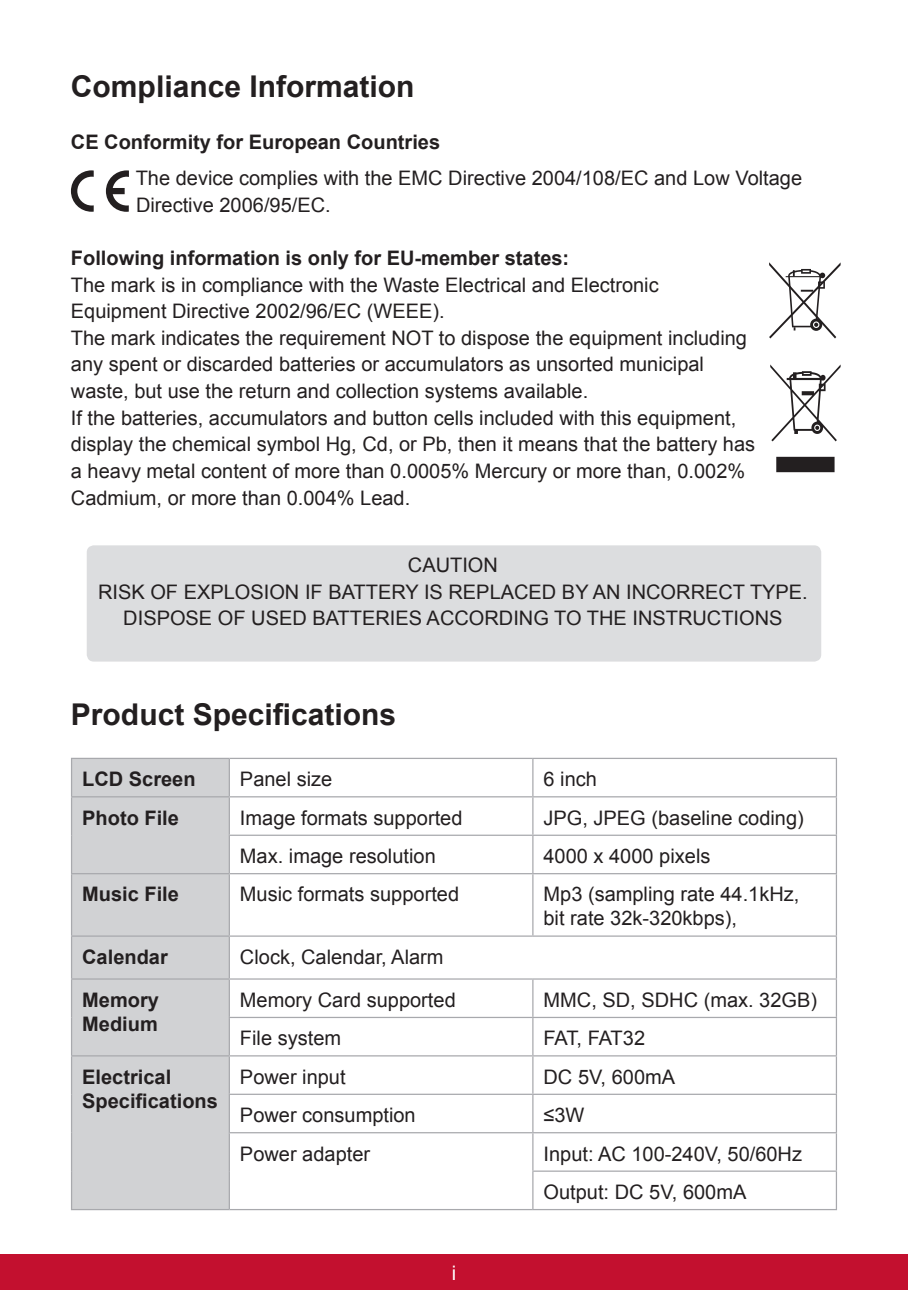
<style>
.page{position:relative;width:908px;height:1290px;background:#fff}
.page>*{position:absolute;margin:0;border:0;box-sizing:border-box;transform-origin:0 0}
.t1{font:700 30px "Arial";color:#231f20}
.t2{font:20px/26.5px "Arial";color:#231f20}
.t3{font:700 20px/24px "Arial";color:#231f20}
.t4{font:20px "Arial";letter-spacing:-.055em;color:#231f20}
.t5{font:20px "Arial";color:#fff}
</style>
<div class="page">
<div style="left:0;top:1254px;width:907px;height:36px;background:#c3102f"></div>
<div style="left:72px;top:759px;width:156px;height:450px;background:#d1d2d4"></div>
<hr style="left:71px;top:758px;width:158px;height:1px;background:#a8a9ad">
<hr style="left:71px;top:759px;width:1px;height:37px;background:#a8a9ad">
<hr style="left:229px;top:758px;width:303px;height:1px;background:#a8a9ad">
<hr style="left:228px;top:759px;width:2px;height:37px;background:#a8a9ad">
<hr style="left:532px;top:758px;width:304px;height:1px;background:#a8a9ad">
<hr style="left:532px;top:759px;width:1px;height:37px;background:#a8a9ad">
<hr style="left:835px;top:759px;width:1px;height:37px;background:#a8a9ad">
<hr style="left:71px;top:796px;width:158px;height:1px;background:#a8a9ad">
<hr style="left:71px;top:797px;width:1px;height:38px;background:#a8a9ad">
<hr style="left:229px;top:796px;width:303px;height:1px;background:#a8a9ad">
<hr style="left:228px;top:797px;width:2px;height:37px;background:#a8a9ad">
<hr style="left:532px;top:796px;width:304px;height:1px;background:#a8a9ad">
<hr style="left:532px;top:797px;width:1px;height:37px;background:#a8a9ad">
<hr style="left:835px;top:797px;width:1px;height:37px;background:#a8a9ad">
<hr style="left:71px;top:835px;width:1px;height:38px;background:#a8a9ad">
<hr style="left:228px;top:834px;width:304px;height:2px;background:#a8a9ad">
<hr style="left:228px;top:836px;width:2px;height:37px;background:#a8a9ad">
<hr style="left:532px;top:834px;width:304px;height:2px;background:#a8a9ad">
<hr style="left:532px;top:836px;width:1px;height:37px;background:#a8a9ad">
<hr style="left:835px;top:836px;width:1px;height:37px;background:#a8a9ad">
<hr style="left:71px;top:873px;width:158px;height:1px;background:#a8a9ad">
<hr style="left:71px;top:874px;width:1px;height:61px;background:#a8a9ad">
<hr style="left:229px;top:873px;width:303px;height:1px;background:#a8a9ad">
<hr style="left:228px;top:874px;width:2px;height:61px;background:#a8a9ad">
<hr style="left:532px;top:873px;width:304px;height:1px;background:#a8a9ad">
<hr style="left:532px;top:874px;width:1px;height:61px;background:#a8a9ad">
<hr style="left:835px;top:874px;width:1px;height:61px;background:#a8a9ad">
<hr style="left:71px;top:935px;width:158px;height:2px;background:#a8a9ad">
<hr style="left:71px;top:937px;width:1px;height:41px;background:#a8a9ad">
<hr style="left:229px;top:935px;width:303px;height:2px;background:#a8a9ad">
<hr style="left:228px;top:937px;width:2px;height:41px;background:#a8a9ad">
<hr style="left:532px;top:935px;width:304px;height:2px;background:#a8a9ad">
<hr style="left:835px;top:937px;width:1px;height:41px;background:#a8a9ad">
<hr style="left:71px;top:978px;width:158px;height:1px;background:#a8a9ad">
<hr style="left:71px;top:979px;width:1px;height:38px;background:#a8a9ad">
<hr style="left:229px;top:978px;width:303px;height:1px;background:#a8a9ad">
<hr style="left:228px;top:979px;width:2px;height:38px;background:#a8a9ad">
<hr style="left:532px;top:978px;width:304px;height:1px;background:#a8a9ad">
<hr style="left:532px;top:979px;width:1px;height:38px;background:#a8a9ad">
<hr style="left:835px;top:979px;width:1px;height:38px;background:#a8a9ad">
<hr style="left:71px;top:1017px;width:1px;height:38px;background:#a8a9ad">
<hr style="left:228px;top:1017px;width:304px;height:1px;background:#a8a9ad">
<hr style="left:228px;top:1018px;width:2px;height:37px;background:#a8a9ad">
<hr style="left:532px;top:1017px;width:304px;height:1px;background:#a8a9ad">
<hr style="left:532px;top:1018px;width:1px;height:37px;background:#a8a9ad">
<hr style="left:835px;top:1018px;width:1px;height:37px;background:#a8a9ad">
<hr style="left:71px;top:1055px;width:158px;height:1px;background:#a8a9ad">
<hr style="left:71px;top:1056px;width:1px;height:38px;background:#a8a9ad">
<hr style="left:229px;top:1055px;width:303px;height:1px;background:#a8a9ad">
<hr style="left:228px;top:1056px;width:2px;height:37px;background:#a8a9ad">
<hr style="left:532px;top:1055px;width:304px;height:1px;background:#a8a9ad">
<hr style="left:532px;top:1056px;width:1px;height:37px;background:#a8a9ad">
<hr style="left:835px;top:1056px;width:1px;height:37px;background:#a8a9ad">
<hr style="left:71px;top:1094px;width:1px;height:39px;background:#a8a9ad">
<hr style="left:228px;top:1093px;width:304px;height:2px;background:#a8a9ad">
<hr style="left:228px;top:1095px;width:2px;height:37px;background:#a8a9ad">
<hr style="left:532px;top:1093px;width:304px;height:2px;background:#a8a9ad">
<hr style="left:532px;top:1095px;width:1px;height:37px;background:#a8a9ad">
<hr style="left:835px;top:1095px;width:1px;height:37px;background:#a8a9ad">
<hr style="left:71px;top:1133px;width:1px;height:38px;background:#a8a9ad">
<hr style="left:228px;top:1132px;width:304px;height:1px;background:#a8a9ad">
<hr style="left:228px;top:1133px;width:2px;height:38px;background:#a8a9ad">
<hr style="left:532px;top:1132px;width:304px;height:1px;background:#a8a9ad">
<hr style="left:532px;top:1133px;width:1px;height:37px;background:#a8a9ad">
<hr style="left:835px;top:1133px;width:1px;height:37px;background:#a8a9ad">
<hr style="left:71px;top:1171px;width:1px;height:38px;background:#a8a9ad">
<hr style="left:228px;top:1171px;width:2px;height:38px;background:#a8a9ad">
<hr style="left:532px;top:1170px;width:304px;height:2px;background:#a8a9ad">
<hr style="left:532px;top:1172px;width:1px;height:37px;background:#a8a9ad">
<hr style="left:835px;top:1172px;width:1px;height:37px;background:#a8a9ad">
<hr style="left:71px;top:1209px;width:158px;height:1px;background:#a8a9ad">
<hr style="left:229px;top:1209px;width:303px;height:1px;background:#a8a9ad">
<hr style="left:532px;top:1209px;width:304px;height:1px;background:#a8a9ad">
<svg style="left:106px;top:170px;width:23px;height:42px"></svg>
<svg style="left:71px;top:170px;width:23px;height:42px"></svg>
<svg style="left:769px;top:262px;width:71px;height:76px"></svg>
<svg style="left:776px;top:457px;width:58px;height:15px"></svg>
<svg style="left:770px;top:364px;width:70px;height:77px"></svg>
<div style="left:87px;top:545px;width:733px;height:116px;background:#dcdddf;border-radius:7px"></div>
<h1 class="t1" style="left:71px;top:66px;width:345px">Compliance Information</h1>
<p class="t3" style="left:71px;top:131px;width:370px">CE Conformity for European Countries</p>
<p class="t2" style="left:136px;top:165px;width:667px">The device complies with the EMC Directive 2004/108/EC and Low Voltage<br>Directive 2006/95/EC.</p>
<p class="t3" style="left:71px;top:247px;width:499px">Following information is only for EU-member states:</p>
<p class="t2" style="left:71px;top:272px;width:685px">The mark is in compliance with the Waste Electrical and Electronic Equipment Directive 2002/96/EC (WEEE).<br>The mark indicates the requirement NOT to dispose the equipment including any spent or discarded batteries or accumulators as unsorted municipal waste, but use the return and collection systems available.<br>If the batteries, accumulators and button cells included with this equipment, display the chemical symbol Hg, Cd, or Pb, then it means that the battery has a heavy metal content of more than 0.0005% Mercury or more than, 0.002% Cadmium, or more than 0.004% Lead.</p>
<p class="t2" style="left:98px;top:552px;width:711px;text-align:center">CAUTION<br>RISK OF EXPLOSION IF BATTERY IS REPLACED BY AN INCORRECT TYPE.<br>DISPOSE OF USED BATTERIES ACCORDING TO THE INSTRUCTIONS</p>
<h1 class="t1" style="left:71px;top:695px;width:327px">Product Specifications</h1>
<p class="t3" style="left:82px;top:768px;width:115px">LCD Screen</p>
<p class="t2" style="left:240px;top:766px;width:94px">Panel size</p>
<p class="t2" style="left:543px;top:766px;width:55px">6 inch</p>
<p class="t3" style="left:82px;top:806px;width:98px">Photo File</p>
<p class="t2" style="left:240px;top:804px;width:224px">Image formats supported</p>
<p class="t2" style="left:543px;top:804px;width:262px">JPG, JPEG (baseline coding)</p>
<p class="t2" style="left:240px;top:843px;width:197px">Max. image resolution</p>
<p class="t2" style="left:543px;top:843px;width:168px">4000 x 4000 pixels</p>
<p class="t3" style="left:82px;top:883px;width:98px">Music File</p>
<p class="t2" style="left:240px;top:881px;width:220px">Music formats supported</p>
<p class="t2" style="left:543px;top:883px;width:257px;line-height:24px">Mp3 (sampling rate 44.1kHz, bit rate 32k-320kbps),</p>
<p class="t3" style="left:82px;top:945px;width:87px">Calendar</p>
<p class="t2" style="left:240px;top:944px;width:205px">Clock, Calendar, Alarm</p>
<p class="t3" style="left:82px;top:988px;width:78px">Memory<br>Medium</p>
<p class="t2" style="left:240px;top:987px;width:217px">Memory Card supported</p>
<p class="t2" style="left:543px;top:987px;width:275px">MMC, SD, SDHC (max. 32GB)</p>
<p class="t2" style="left:240px;top:1025px;width:103px">File system</p>
<p class="t4" style="left:543px;top:1025px;width:103px">FAT, FAT32</p>
<p class="t3" style="left:82px;top:1065px;width:137px">Electrical<br>Specifications</p>
<p class="t2" style="left:240px;top:1063px;width:107px">Power input</p>
<p class="t2" style="left:543px;top:1063px;width:133px">DC 5V, 600mA</p>
<p class="t2" style="left:240px;top:1102px;width:177px">Power consumption</p>
<p class="t2" style="left:543px;top:1102px;width:42px">≤3W</p>
<p class="t2" style="left:240px;top:1140px;width:132px">Power adapter</p>
<p class="t2" style="left:543px;top:1134px;width:260px;line-height:38.5px">Input: AC 100-240V, 50/60Hz<br>Output: DC 5V, 600mA</p>
<p class="t5" style="left:451px;top:1260px;width:6px">i</p>
</div>
